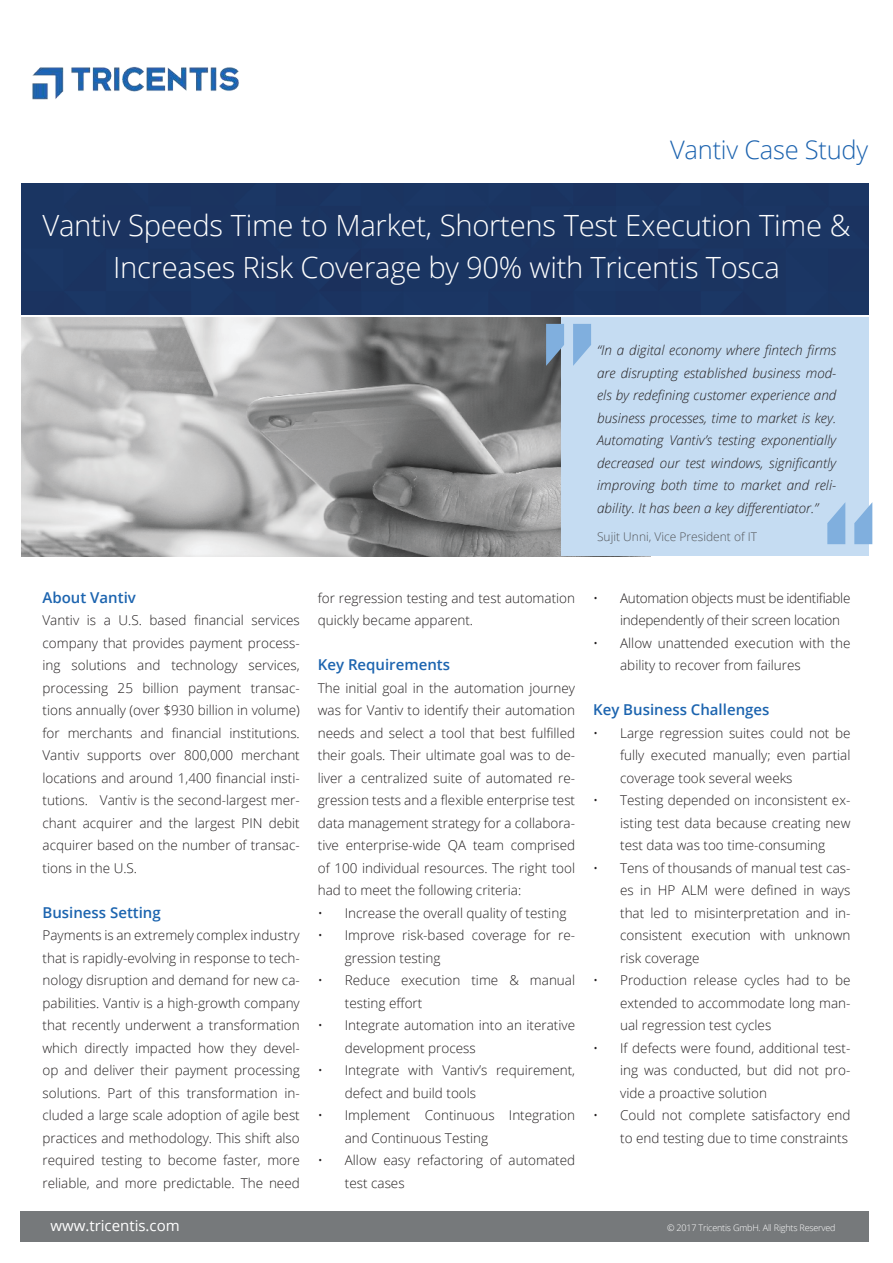
<style>
.page{position:relative;width:893px;height:1263px;background:#fff}
.page>*{position:absolute;margin:0;border:0;box-sizing:border-box;transform-origin:0 0}
.t1{font:300 29.25px/42px "Open Sans";letter-spacing:-.01em;color:#fff;text-align:center}
.t2{font:300 25.5px "Open Sans";letter-spacing:-.01em;color:#1c63af}
.t3{font:600 15px "Open Sans";color:#1c64af}
.t4{font:15px "Open Sans";color:#fff}
.t5{font:300 13.5px/22.5px "Open Sans";color:#231f20;text-align:justify}
.t6{font:italic 300 13.5px/22.5px "Open Sans";color:#231f20;text-align:justify}
.t7{font:300 13.5px/22.5px "Open Sans";letter-spacing:-.02em;color:#231f20}
.t8{font:300 12px "Open Sans";color:#53565a}
.t9{font:300 9px "Open Sans";letter-spacing:-.02em;color:#fff}
</style>
<div class="page">
<img style="left:32px;top:66px;width:207px;height:34px">
<div style="left:21px;top:183px;width:847px;height:131px;background:#1b3562"></div>
<div style="left:20px;top:1212px;width:848px;height:30px;background:#76797b"></div>
<img style="left:21px;top:317px;width:540px;height:239px">
<div style="left:561px;top:317px;width:307px;height:239px;background:#c5dcf2"></div>
<svg style="left:827px;top:502px;width:45px;height:42px"></svg>
<svg style="left:546px;top:324px;width:45px;height:42px"></svg>
<h2 class="t2" style="left:670px;top:133px;width:200px">Vantiv Case Study</h2>
<h1 class="t1" style="left:43px;top:204px;width:809px">Vantiv Speeds Time to Market, Shortens Test Execution Time &amp;<br>Increases Risk Coverage by 90% with Tricentis Tosca</h1>
<p class="t3" style="left:43px;top:591px;width:95px">About Vantiv</p>
<p class="t5" style="left:43px;top:609px;width:259px">Vantiv is a U.S. based financial services company that provides payment process&shy;ing solutions and technology services, processing 25 billion payment transac&shy;tions annually (over $930 billion in volume) for merchants and financial institutions.<br>Vantiv supports over 800,000 merchant locations and around 1,400 financial insti&shy;tutions. Vantiv is the second-largest mer&shy;chant acquirer and the largest PIN debit acquirer based on the number of transac&shy;tions in the U.S.</p>
<p class="t3" style="left:43px;top:906px;width:120px">Business Setting</p>
<p class="t5" style="left:43px;top:924px;width:259px">Payments is an extremely complex industry that is rapidly-evolving in response to tech&shy;nology disruption and demand for new ca&shy;pabilities. Vantiv is a high-growth company that recently underwent a transformation which directly impacted how they devel&shy;op and deliver their payment processing solutions. Part of this transformation in&shy;cluded a large scale adoption of agile best practices and methodology. This shift also required testing to become faster, more reliable, and more predictable. The need</p>
<p class="t5" style="left:318px;top:586px;width:259px">for regression testing and test automation quickly became apparent.</p>
<p class="t3" style="left:318px;top:659px;width:134px">Key Requirements</p>
<p class="t5" style="left:318px;top:676px;width:259px">The initial goal in the automation journey was for Vantiv to identify their automation needs and select a tool that best fulfilled their goals. Their ultimate goal was to de&shy;liver a centralized suite of automated re&shy;gression tests and a flexible enterprise test data management strategy for a collabora&shy;tive enterprise-wide QA team comprised of 100 individual resources. The right tool had to meet the following criteria:</p>
<p class="t5" style="left:318px;top:902px;width:250px">• Increase the overall quality of testing</p>
<p class="t5" style="left:345px;top:924px;width:232px;text-indent:-27px">• Improve risk-based coverage for re&shy;gression testing</p>
<p class="t5" style="left:345px;top:969px;width:232px;text-indent:-27px">• Reduce execution time &amp; manual testing effort</p>
<p class="t5" style="left:345px;top:1014px;width:232px;text-indent:-27px">• Integrate automation into an iterative development process</p>
<p class="t5" style="left:345px;top:1059px;width:232px;text-indent:-27px">• Integrate with Vantiv’s requirement, defect and build tools</p>
<p class="t5" style="left:345px;top:1104px;width:232px;text-indent:-27px">• Implement Continuous Integration and Continuous Testing</p>
<p class="t5" style="left:345px;top:1149px;width:232px;text-indent:-27px">• Allow easy refactoring of automated test cases</p>
<p class="t6" style="left:597px;top:338px;width:241px">“In a digital economy where fintech firms are disrupting established business mod&shy;els by redefining customer experience and business processes, time to market is key.<br>Automating Vantiv’s testing exponentially decreased our test windows, significantly improving both time to market and reli&shy;ability. It has been a key differentiator.”</p>
<p class="t8" style="left:597px;top:528px;width:162px">Sujit Unni, Vice President of IT</p>
<p class="t7" style="left:620px;top:587px;width:232px;text-indent:-27px">• Automation objects must be identifiable independently of their screen location</p>
<p class="t5" style="left:620px;top:632px;width:232px;text-indent:-27px">• Allow unattended execution with the ability to recover from failures</p>
<p class="t3" style="left:593px;top:704px;width:178px">Key Business Challenges</p>
<p class="t5" style="left:620px;top:722px;width:232px;text-indent:-27px">• Large regression suites could not be fully executed manually; even partial coverage took several weeks</p>
<p class="t5" style="left:620px;top:789px;width:232px;text-indent:-27px">• Testing depended on inconsistent ex&shy;isting test data because creating new test data was too time-consuming</p>
<p class="t5" style="left:620px;top:857px;width:232px;text-indent:-27px">• Tens of thousands of manual test cas&shy;es in HP ALM were defined in ways that led to misinterpretation and in&shy;consistent execution with unknown risk coverage</p>
<p class="t5" style="left:620px;top:969px;width:232px;text-indent:-27px">• Production release cycles had to be extended to accommodate long man&shy;ual regression test cycles</p>
<p class="t5" style="left:620px;top:1037px;width:232px;text-indent:-27px">• If defects were found, additional test&shy;ing was conducted, but did not pro&shy;vide a proactive solution</p>
<p class="t5" style="left:593px;top:1104px;width:259px;text-align:right">• Could not complete satisfactory end to end testing due to time constraints</p>
<p class="t4" style="left:50px;top:1219px;width:131px">www.tricentis.com</p>
<p class="t9" style="left:667px;top:1221px;width:170px">© 2017 Tricentis GmbH. All Rights Reserved</p>
</div>
